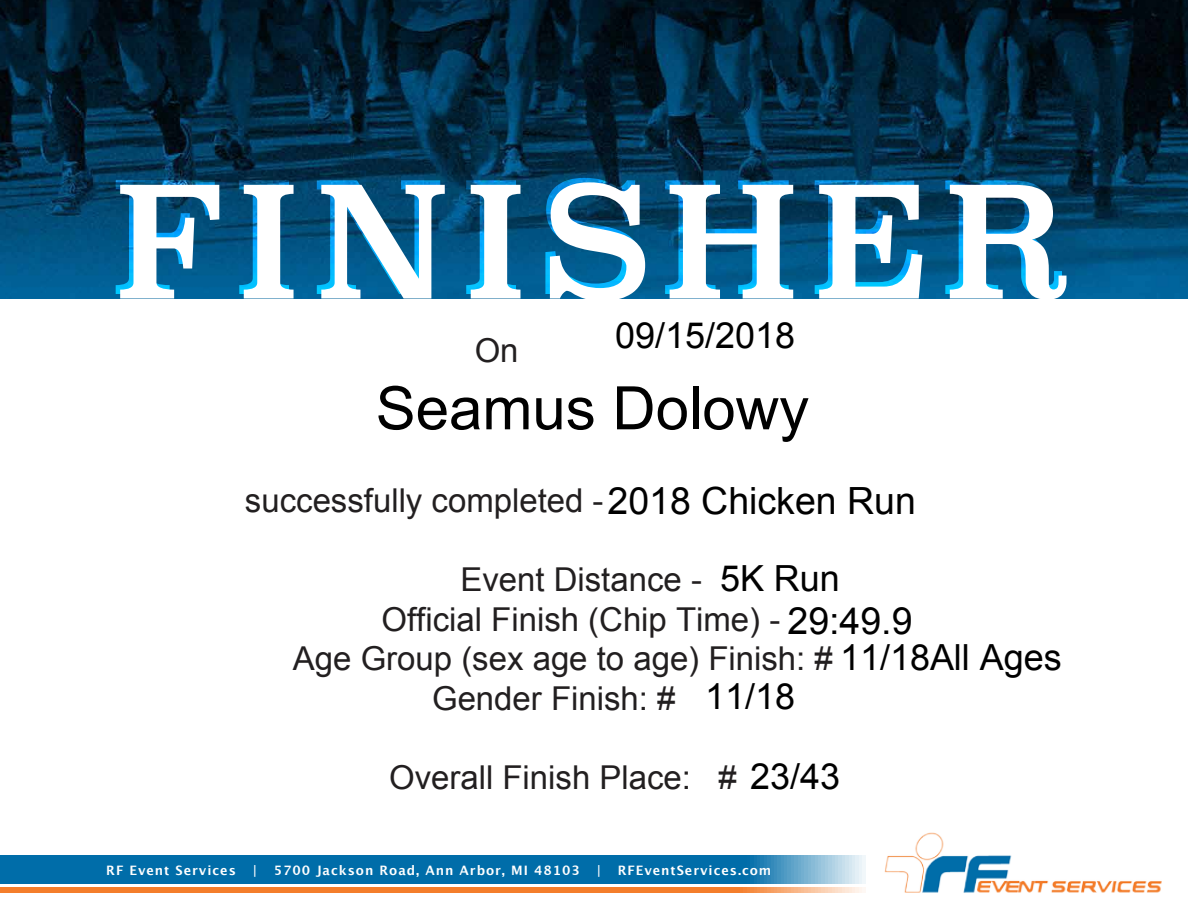
<style>
.page{position:relative;width:1188px;height:918px;background:#fff}
.page>*{position:absolute;margin:0;border:0;box-sizing:border-box;transform-origin:0 0}
.t1{font:153px "Superclarendon";letter-spacing:.1em;color:#fff}
.t2{font:60px "Arial";color:#000}
.t3{font:37.5px "Arial";color:#000}
.t4{font:36px "Arial";color:#000}
.t5{font:32.85px "Arial";color:#221f20}
.t6{font:700 13.05px "Lucida Grande";letter-spacing:.075em;color:#fff}
.s1{font-size:36px;color:#000}
</style>
<div class="page">
<img style="left:0;top:0;width:1188px;height:298px">
<img style="left:884px;top:832px;width:278px;height:61px">
<svg style="left:0;top:856px;width:865px;height:27px;background:#1076ae"></svg>
<svg style="left:0;top:887px;width:865px;height:5px;background:#f48739"></svg>
<h1 class="t1" style="left:110px;top:135px;width:957px">FINISHER</h1>
<p class="t5" style="left:475px;top:328px;width:45px">On</p>
<p class="t4" style="left:615px;top:315px;width:182px">09/15/2018</p>
<h2 class="t2" style="left:376px;top:375px;width:435px">Seamus Dolowy</h2>
<p class="t3" style="left:608px;top:480px;width:310px">2018 Chicken Run</p>
<p class="t5" style="left:245px;top:479px;width:360px">successfully completed -</p>
<p class="t4" style="left:720px;top:558px;width:121px">5K Run</p>
<p class="t5" style="left:460px;top:558px;width:243px">Event Distance -</p>
<p class="t5" style="left:382px;top:598px;width:400px">Official Finish (Chip Time) -</p>
<p class="t5" style="left:293px;top:637px;width:770px">Age Group (sex age to age) Finish: # <span class="s1">11/18All Ages</span></p>
<p class="t5" style="left:432px;top:677px;width:245px">Gender Finish: #</p>
<p class="t3" style="left:788px;top:600px;width:127px">29:49.9</p>
<p class="t4" style="left:705px;top:677px;width:92px">11/18</p>
<p class="t5" style="left:389px;top:756px;width:452px">Overall Finish Place: # <span class="s1">23/43</span></p>
<p class="t6" style="left:106px;top:860px;width:131px">RF Event Services</p>
<p class="t6" style="left:252px;top:860px;width:6px">|</p>
<p class="t6" style="left:274px;top:860px;width:308px">5700 Jackson Road, Ann Arbor, MI 48103</p>
<p class="t6" style="left:596px;top:860px;width:6px">|</p>
<p class="t6" style="left:618px;top:860px;width:155px">RFEventServices.com</p>
</div>
